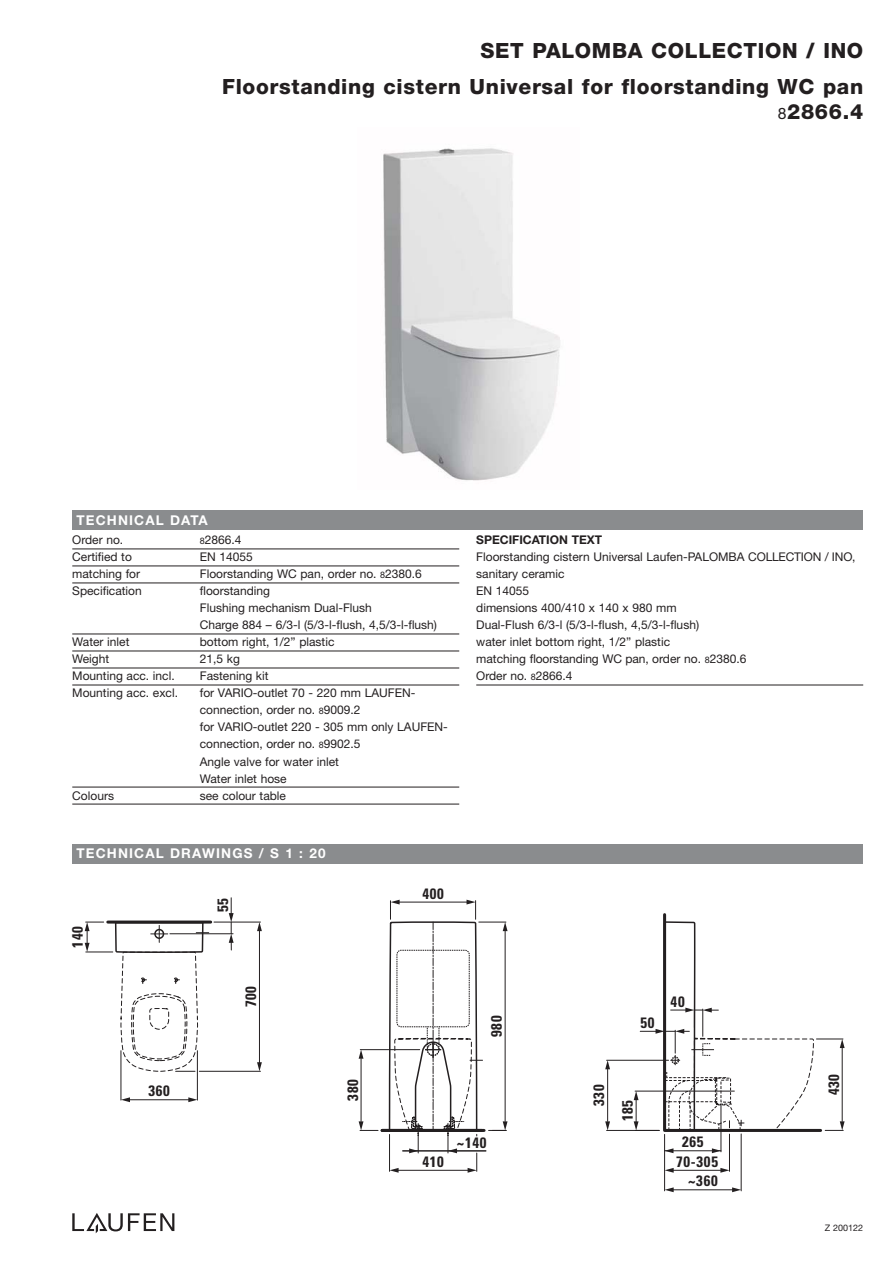
<style>
.page{position:relative;width:893px;height:1263px;background:#fff}
.page>*{position:absolute;margin:0;border:0;box-sizing:border-box;transform-origin:0 0}
.t1{font:800 21px/25.5px "Helvetica Neue";letter-spacing:.03em;color:#231f20;text-align:right}
.t2{font:700 condensed 15px/19.5px "Univers";letter-spacing:.05em;color:#231f20;text-align:right}
.t3{font:700 13.5px "Helvetica Neue";letter-spacing:.085em;color:#fff}
.t4{font:12px/17px "Helvetica Neue";color:#231f20}
.t5{font:700 12px "Helvetica Neue";color:#231f20}
.t6{font:9px "Helvetica Neue";color:#231f20}
.s1{font-weight:400;font-size:15.75px}
.s2{font-size:9px}
</style>
<div class="page">
<svg style="left:72px;top:1213px;width:102px;height:20px"></svg>
<div style="left:72px;top:844px;width:791px;height:19px;background:#8a8c8e"></div>
<div style="left:72px;top:510px;width:791px;height:19px;background:#8a8c8e"></div>
<svg style="left:230px;top:898px;width:2px;height:6px"></svg>
<svg style="left:209px;top:904px;width:179px;height:227px"></svg>
<hr style="left:108px;top:920px;width:103px;height:3px;background:#231f20">
<svg style="left:85px;top:920px;width:124px;height:183px"></svg>
<hr style="left:199px;top:1071px;width:61px;height:1px;background:#231f20">
<svg style="left:257px;top:1062px;width:5px;height:9px"></svg>
<svg style="left:257px;top:922px;width:5px;height:9px"></svg>
<hr style="left:259px;top:930px;width:1px;height:133px;background:#231f20">
<hr style="left:214px;top:922px;width:46px;height:1px;background:#231f20">
<hr style="left:382px;top:1129px;width:102px;height:3px;background:#231f20">
<hr style="left:607px;top:1130px;width:52px;height:1px;background:#231f20">
<svg style="left:388px;top:899px;width:120px;height:274px"></svg>
<hr style="left:505px;top:931px;width:1px;height:190px;background:#231f20">
<hr style="left:664px;top:1134px;width:1px;height:57px;background:#231f20">
<svg style="left:664px;top:1148px;width:9px;height:5px"></svg>
<svg style="left:712px;top:1148px;width:9px;height:5px"></svg>
<hr style="left:664px;top:1150px;width:57px;height:1px;background:#231f20">
<hr style="left:729px;top:1134px;width:1px;height:37px;background:#231f20">
<svg style="left:665px;top:1168px;width:9px;height:5px"></svg>
<svg style="left:720px;top:1168px;width:9px;height:5px"></svg>
<hr style="left:673px;top:1170px;width:48px;height:1px;background:#231f20">
<hr style="left:741px;top:1134px;width:1px;height:57px;background:#231f20">
<svg style="left:665px;top:1187px;width:9px;height:5px"></svg>
<svg style="left:732px;top:1187px;width:9px;height:5px"></svg>
<hr style="left:673px;top:1189px;width:60px;height:1px;background:#231f20">
<hr style="left:721px;top:1104px;width:1px;height:48px;background:#231f20">
<hr style="left:607px;top:1060px;width:61px;height:1px;background:#231f20">
<svg style="left:605px;top:1060px;width:5px;height:9px"></svg>
<svg style="left:605px;top:1121px;width:5px;height:9px"></svg>
<hr style="left:607px;top:1069px;width:1px;height:52px;background:#231f20">
<svg style="left:634px;top:913px;width:211px;height:220px"></svg>
<div style="left:671px;top:1056px;width:8px;height:8px;border:2px dashed #231f20;border-radius:50%"></div>
<img style="left:383px;top:148px;width:177px;height:333px">
<hr style="left:72px;top:549px;width:387px;height:1px;background:#231f20">
<hr style="left:72px;top:566px;width:387px;height:1px;background:#231f20">
<hr style="left:72px;top:583px;width:387px;height:1px;background:#231f20">
<hr style="left:72px;top:634px;width:387px;height:1px;background:#231f20">
<hr style="left:72px;top:651px;width:387px;height:1px;background:#231f20">
<hr style="left:72px;top:668px;width:387px;height:1px;background:#231f20">
<hr style="left:72px;top:685px;width:387px;height:1px;background:#231f20">
<hr style="left:72px;top:787px;width:387px;height:1px;background:#231f20">
<hr style="left:72px;top:804px;width:387px;height:1px;background:#231f20">
<hr style="left:476px;top:685px;width:387px;height:1px;background:#231f20">
<h1 class="t1" style="left:481px;top:39px;width:384px">SET PALOMBA COLLECTION / INO</h1>
<h1 class="t1" style="left:222px;top:75px;width:642px">Floorstanding cistern Universal for floorstanding WC pan<br><span class="s1">8</span>2866.4</h1>
<p class="t3" style="left:77px;top:515px;width:133px">TECHNICAL DATA</p>
<p class="t4" style="left:72px;top:533px;width:53px">Order no.</p>
<p class="t4" style="left:200px;top:533px;width:43px"><span class="s2">8</span>2866.4</p>
<p class="t4" style="left:72px;top:550px;width:61px">Certified to</p>
<p class="t4" style="left:200px;top:550px;width:55px">EN 14055</p>
<p class="t4" style="left:72px;top:567px;width:69px">matching for</p>
<p class="t4" style="left:200px;top:567px;width:224px">Floorstanding WC pan, order no. <span class="s2">8</span>2380.6</p>
<p class="t4" style="left:72px;top:584px;width:71px">Specification</p>
<p class="t4" style="left:200px;top:584px;width:239px">floorstanding<br>Flushing mechanism Dual-Flush<br>Charge 884 – 6/3-l (5/3-l-flush, 4,5/3-l-flush)</p>
<p class="t4" style="left:72px;top:635px;width:59px">Water inlet</p>
<p class="t4" style="left:200px;top:635px;width:136px">bottom right, 1/2” plastic</p>
<p class="t4" style="left:72px;top:652px;width:38px">Weight</p>
<p class="t4" style="left:200px;top:652px;width:42px">21,5 kg</p>
<p class="t4" style="left:72px;top:669px;width:104px">Mounting acc. incl.</p>
<p class="t4" style="left:200px;top:669px;width:70px">Fastening kit</p>
<p class="t4" style="left:72px;top:686px;width:107px">Mounting acc. excl.</p>
<p class="t4" style="left:200px;top:686px;width:250px">for VARIO-outlet 70 - 220 mm LAUFEN&shy;connection, order no. <span class="s2">8</span>9009.2<br>for VARIO-outlet 220 - 305 mm only LAUFEN&shy;connection, order no. <span class="s2">8</span>9902.5<br>Angle valve for water inlet<br>Water inlet hose</p>
<p class="t4" style="left:72px;top:788px;width:43px">Colours</p>
<p class="t4" style="left:200px;top:788px;width:88px">see colour table</p>
<p class="t3" style="left:77px;top:849px;width:250px">TECHNICAL DRAWINGS / S 1 : 20</p>
<p class="t2" style="left:69px;top:948px;width:23px;rotate:-90deg">140</p>
<p class="t2" style="left:214px;top:912px;width:16px;rotate:-90deg">55</p>
<p class="t2" style="left:243px;top:1007px;width:23px;rotate:-90deg">700</p>
<p class="t2" style="left:422px;top:885px;width:23px">400</p>
<p class="t5" style="left:476px;top:536px;width:127px">SPECIFICATION TEXT</p>
<p class="t4" style="left:476px;top:550px;width:381px">Floorstanding cistern Universal Laufen-PALOMBA COLLECTION / INO, sanitary ceramic<br>EN 14055<br>dimensions 400/410 x 140 x 980 mm<br>Dual-Flush 6/3-l (5/3-l-flush, 4,5/3-l-flush)<br>water inlet bottom right, 1/2” plastic<br>matching floorstanding WC pan, order no. <span class="s2">8</span>2380.6<br>Order no. <span class="s2">8</span>2866.4</p>
<p class="t2" style="left:488px;top:1037px;width:23px;rotate:-90deg">980</p>
<p class="t2" style="left:640px;top:1014px;width:16px">50</p>
<p class="t2" style="left:671px;top:993px;width:16px">40</p>
<p class="t2" style="left:148px;top:1083px;width:23px">360</p>
<p class="t2" style="left:825px;top:1095px;width:23px;rotate:-90deg">430</p>
<p class="t2" style="left:344px;top:1101px;width:23px;rotate:-90deg">380</p>
<p class="t2" style="left:591px;top:1106px;width:23px;rotate:-90deg">330</p>
<p class="t2" style="left:619px;top:1121px;width:23px;rotate:-90deg">185</p>
<p class="t2" style="left:422px;top:1153px;width:23px">410</p>
<p class="t2" style="left:457px;top:1134px;width:31px">~140</p>
<p class="t2" style="left:682px;top:1134px;width:23px">265</p>
<p class="t2" style="left:676px;top:1153px;width:44px">70-305 ~360</p>
<p class="t6" style="left:825px;top:1224px;width:40px">Z 200122</p>
</div>
